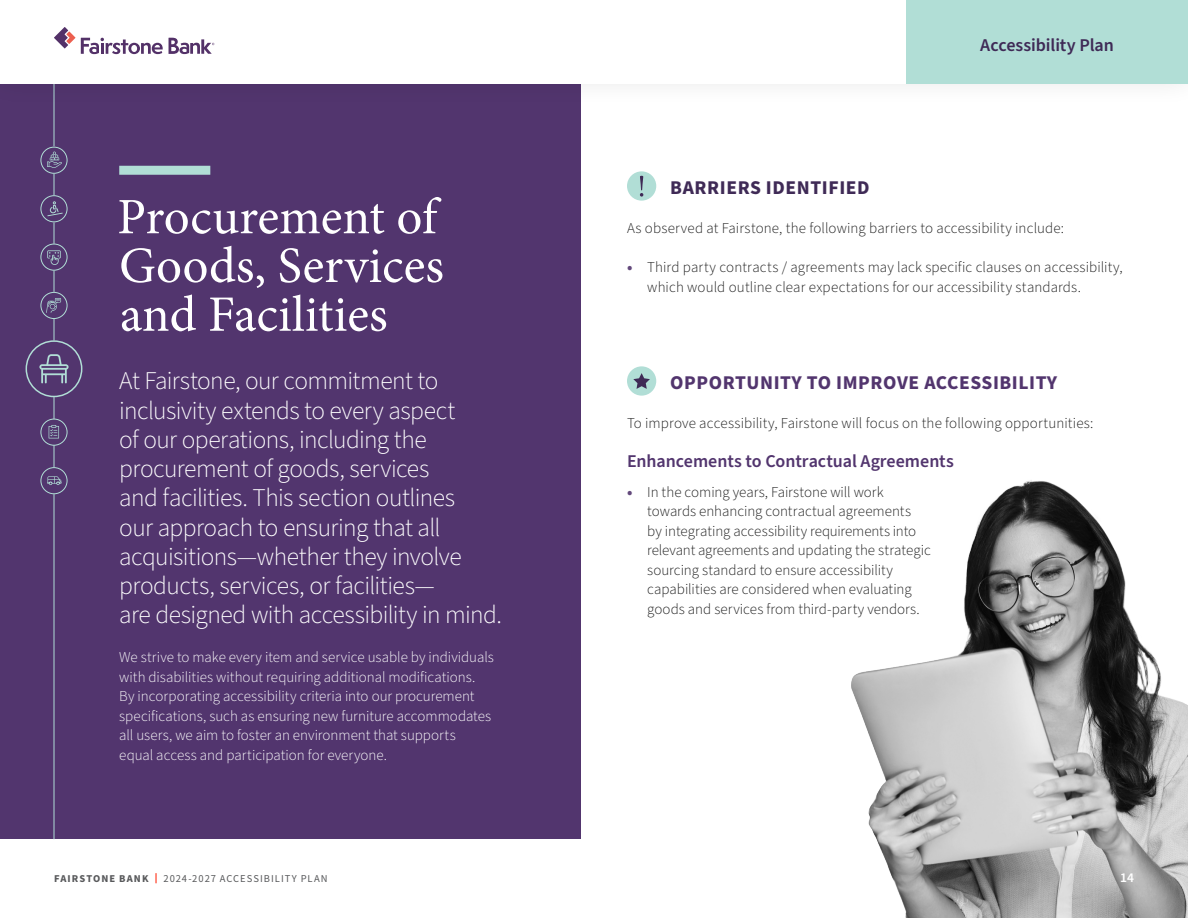
<style>
.page{position:relative;width:1188px;height:918px;background:#fff}
.page>*{position:absolute;margin:0;border:0;box-sizing:border-box;transform-origin:0 0}
.Titre_2{font:51px/48.8px "Minion Pro";color:#fff}
.Texte_intro{font:300 25.5px/29.2px "Source Sans Pro";letter-spacing:-.02em;color:#fff}
.Sous-titre_1{font:700 19.5px "Source Sans Pro";letter-spacing:.03em;color:#52356e}
.Sous-titre_1-2{font:700 19.5px "Source Sans Pro";letter-spacing:.03em;color:#3f2a56}
.Sous-titre_2{font:600 18px "Source Sans Pro";letter-spacing:-.005em;color:#52356e}
.t1{font:600 18px "Source Sans Pro";letter-spacing:-.005em;color:#3f2a56}
.Sous-titre_2-2{font:300 15px/19.5px "Source Sans Pro";letter-spacing:.005em;color:#1a1a1a}
.Texte_courrant{font:300 15px/19.5px "Source Sans Pro";color:#fff}
.t2{font:600 13.5px "Source Sans Pro";color:#fff}
.t3{font:10.5px "Source Sans Pro";letter-spacing:.095em;color:#58595b}
.t4{font:700 10.5px "Source Sans Pro";letter-spacing:.1em;color:#58595b}
.s1{font-weight:900;color:#63497c}
</style>
<div class="page">
<div style="left:0;top:83px;width:580px;height:756px;background:#52356e"></div>
<div style="left:119px;top:166px;width:91px;height:9px;background:#b1ded6"></div>
<hr style="left:54px;top:83px;width:1px;height:63px;background:#b1ded6">
<svg style="left:54px;top:174px;width:1px;height:21px"></svg>
<svg style="left:54px;top:222px;width:1px;height:22px"></svg>
<svg style="left:54px;top:271px;width:1px;height:21px"></svg>
<svg style="left:54px;top:397px;width:1px;height:22px"></svg>
<svg style="left:54px;top:446px;width:1px;height:21px"></svg>
<hr style="left:54px;top:494px;width:1px;height:345px;background:#b1ded6">
<div style="left:26px;top:340px;width:56px;height:57px;border:2px solid #b1ded6;border-radius:50%"></div>
<div style="left:41px;top:147px;width:26px;height:27px;border:1px solid #b1ded6;border-radius:50%"></div>
<div style="left:41px;top:244px;width:26px;height:27px;border:1px solid #b1ded6;border-radius:50%"></div>
<div style="left:41px;top:419px;width:26px;height:27px;border:1px solid #b1ded6;border-radius:50%"></div>
<div style="left:41px;top:195px;width:26px;height:27px;border:1px solid #b1ded6;border-radius:50%"></div>
<div style="left:41px;top:292px;width:26px;height:27px;border:1px solid #b1ded6;border-radius:50%"></div>
<div style="left:41px;top:467px;width:26px;height:27px;border:1px solid #b1ded6;border-radius:50%"></div>
<img style="left:851px;top:480px;width:337px;height:438px">
<div style="left:627px;top:171px;width:29px;height:30px;background:#b1ded6;border-radius:50%"></div>
<svg style="left:640px;top:176px;width:3px;height:21px"></svg>
<div style="left:627px;top:366px;width:29px;height:30px;background:#b1ded6;border-radius:50%"></div>
<svg style="left:633px;top:373px;width:17px;height:16px"></svg>
<svg style="left:39px;top:354px;width:30px;height:29px"></svg>
<svg style="left:49px;top:425px;width:10px;height:13px"></svg>
<svg style="left:47px;top:476px;width:15px;height:9px"></svg>
<div style="left:0;top:0;width:1188px;height:107px;background:#000;opacity:.15"></div>
<div style="left:0;top:0;width:1188px;height:83px;background:#fff"></div>
<svg style="left:81px;top:38px;width:82px;height:16px"></svg>
<svg style="left:54px;top:27px;width:21px;height:21px"></svg>
<svg style="left:169px;top:38px;width:45px;height:16px"></svg>
<div style="left:906px;top:0;width:282px;height:83px;background:#b1ded6"></div>
<svg style="left:47px;top:152px;width:15px;height:16px"></svg>
<svg style="left:47px;top:201px;width:16px;height:15px"></svg>
<svg style="left:46px;top:298px;width:15px;height:42px"></svg>
<svg style="left:47px;top:250px;width:14px;height:15px"></svg>
<svg style="left:155px;top:873px;width:2px;height:10px"></svg>
<p class="Titre_2" style="left:117px;top:193px;width:328px">Procurement of<br>Goods, Services and Facilities</p>
<p class="Texte_intro" style="left:119px;top:367px;width:384px">At Fairstone, our commitment to inclusivity extends to every aspect<br>of our operations, including the procurement of goods, services<br>and facilities. This section outlines<br>our approach to ensuring that all acquisitions—whether they involve products, services, or facilities—<br>are designed with accessibility in mind.</p>
<p class="Texte_courrant" style="left:119px;top:648px;width:376px">We strive to make every item and service usable by individuals with disabilities without requiring additional modifications.<br>By incorporating accessibility criteria into our procurement specifications, such as ensuring new furniture accommodates all users, we aim to foster an environment that supports<br>equal access and participation for everyone.</p>
<p class="t1" style="left:980px;top:33px;width:135px">Accessibility Plan</p>
<p class="Sous-titre_1-2" style="left:670px;top:175px;width:201px">BARRIERS IDENTIFIED</p>
<p class="Sous-titre_2-2" style="left:627px;top:219px;width:439px">As observed at Fairstone, the following barriers to accessibility include:</p>
<p class="Sous-titre_2-2" style="left:647px;top:258px;width:477px;text-indent:-20px"><span class="s1">•</span> Third party contracts / agreements may lack specific clauses on accessibility, which would outline clear expectations for our accessibility standards.</p>
<p class="Sous-titre_1" style="left:670px;top:370px;width:389px">OPPORTUNITY TO IMPROVE ACCESSIBILITY</p>
<p class="Sous-titre_2-2" style="left:627px;top:414px;width:468px">To improve accessibility, Fairstone will focus on the following opportunities:</p>
<p class="Sous-titre_2" style="left:627px;top:449px;width:328px">Enhancements to Contractual Agreements</p>
<p class="Sous-titre_2-2" style="left:647px;top:482px;width:285px;text-indent:-20px"><span class="s1">•</span> In the coming years, Fairstone will work towards enhancing contractual agreements<br>by integrating accessibility requirements into relevant agreements and updating the strategic sourcing standard to ensure accessibility capabilities are considered when evaluating goods and services from third-party vendors.</p>
<p class="t4" style="left:54px;top:871px;width:96px">FAIRSTONE BANK</p>
<p class="t3" style="left:163px;top:871px;width:166px">2024-2027 ACCESSIBILITY PLAN</p>
<p class="t2" style="left:1120px;top:868px;width:15px">14</p>
</div>
